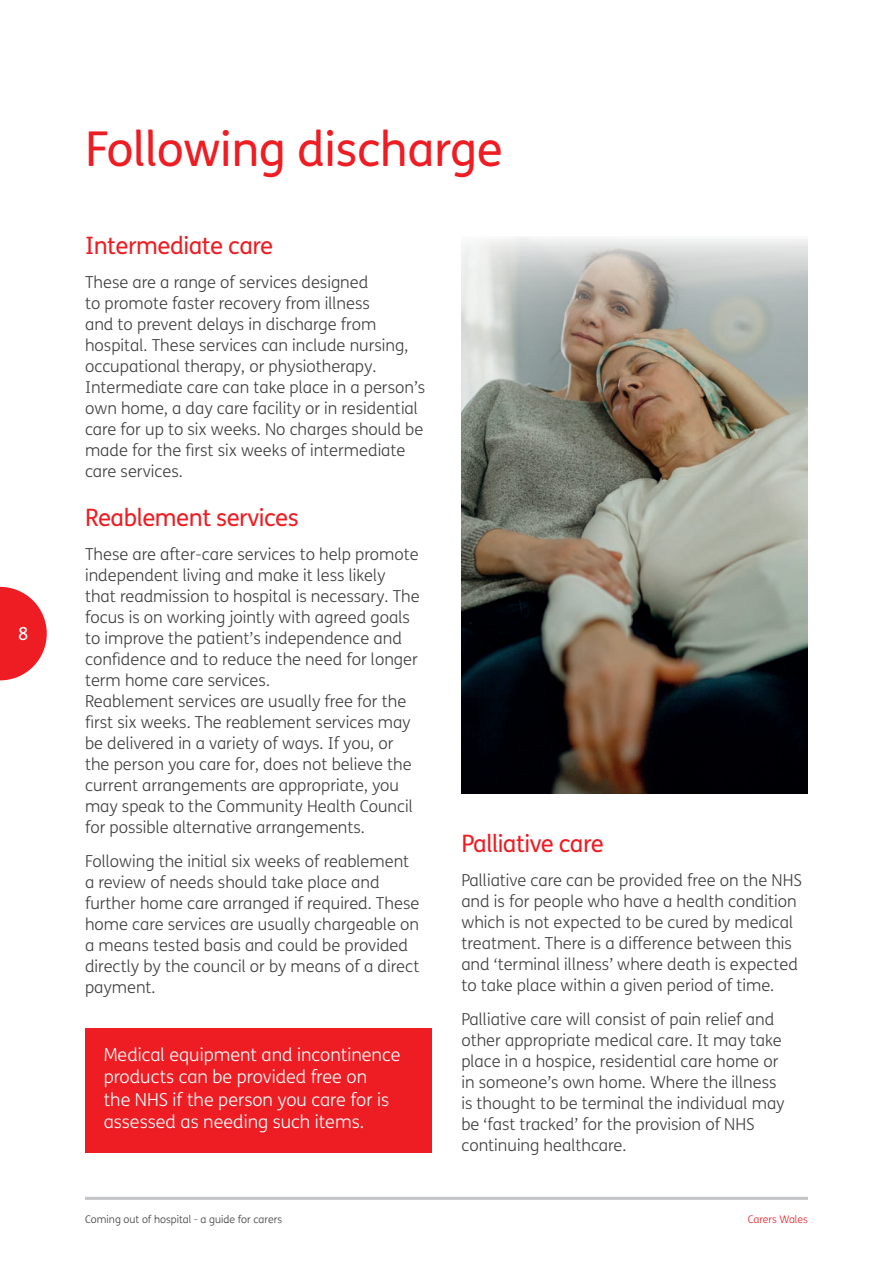
<style>
.page{position:relative;width:893px;height:1263px;background:#fff}
.page>*{position:absolute;margin:0;border:0;box-sizing:border-box;transform-origin:0 0}
.t1{font:48px "FS Me";letter-spacing:-.01em;color:#ee1d23}
.t2{font:24px "FS Me";letter-spacing:-.02em;color:#ee1d23}
.t3{font:300 18px/22.5px "FS Me";color:#fff}
.t4{font:18px "FS Me";color:#fff}
.t5{font:300 16.5px/21px "FS Me";color:#3e3e3f}
.t6{font:300 10.5px "FS Me";color:#ee1d23}
</style>
<div class="page">
<div style="left:85px;top:1028px;width:347px;height:124px;background:#ee1d23"></div>
<img style="left:461px;top:237px;width:347px;height:556px">
<hr style="left:85px;top:1197px;width:723px;height:3px;background:#c2c3c6">
<svg style="left:0;top:587px;width:47px;height:93px"></svg>
<p class="t4" style="left:18px;top:624px;width:12px">8</p>
<h1 class="t1" style="left:85px;top:121px;width:419px">Following discharge</h1>
<h2 class="t2" style="left:85px;top:231px;width:190px">Intermediate care</h2>
<p class="t5" style="left:85px;top:272px;width:342px">These are a range of services designed<br>to promote faster recovery from illness<br>and to prevent delays in discharge from hospital. These services can include nursing, occupational therapy, or physiotherapy.<br>Intermediate care can take place in a person’s own home, a day care facility or in residential care for up to six weeks. No charges should be made for the first six weeks of intermediate care services.</p>
<h2 class="t2" style="left:85px;top:504px;width:215px">Reablement services</h2>
<p class="t5" style="left:85px;top:544px;width:336px">These are after-care services to help promote independent living and make it less likely that readmission to hospital is necessary. The focus is on working jointly with agreed goals to improve the patient’s independence and confidence and to reduce the need for longer term home care services.<br>Reablement services are usually free for the first six weeks. The reablement services may be delivered in a variety of ways. If you, or the person you care for, does not believe the current arrangements are appropriate, you may speak to the Community Health Council for possible alternative arrangements.</p>
<p class="t5" style="left:85px;top:851px;width:336px">Following the initial six weeks of reablement a review of needs should take place and further home care arranged if required. These home care services are usually chargeable on a means tested basis and could be provided directly by the council or by means of a direct payment.</p>
<p class="t3" style="left:104px;top:1043px;width:298px">Medical equipment and incontinence products can be provided free on<br>the NHS if the person you care for is assessed as needing such items.</p>
<h2 class="t2" style="left:461px;top:830px;width:144px">Palliative care</h2>
<p class="t5" style="left:461px;top:870px;width:342px">Palliative care can be provided free on the NHS and is for people who have a health condition which is not expected to be cured by medical treatment. There is a difference between this and ‘terminal illness’ where death is expected to take place within a given period of time.</p>
<p class="t5" style="left:461px;top:1009px;width:325px">Palliative care will consist of pain relief and other appropriate medical care. It may take place in a hospice, residential care home or in someone’s own home. Where the illness is thought to be terminal the individual may be ‘fast tracked’ for the provision of NHS continuing healthcare.</p>
<p class="t6" style="left:748px;top:1213px;width:62px">Carers Wales</p>
</div>
